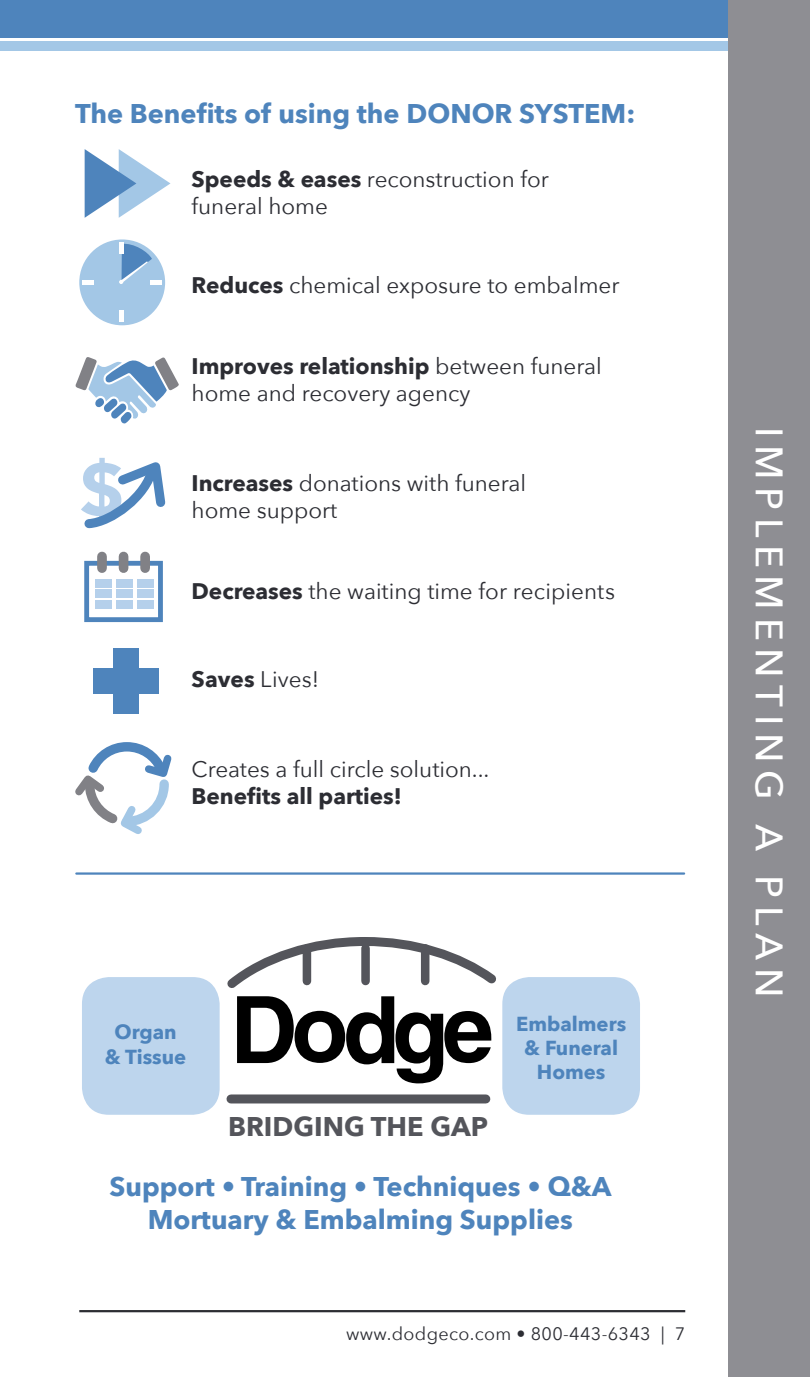
<style>
.page{position:relative;width:810px;height:1377px;background:#fff}
.page>*{position:absolute;margin:0;border:0;box-sizing:border-box;transform-origin:0 0}
.t1{font:500 38.25px "Avenir Next";letter-spacing:.2em;color:#fff}
.t2{font:700 27px/32.4px "Avenir Next";color:#4e84bc;text-align:center}
.t3{font:700 27px "Avenir Next";color:#54555b}
.t4{font:22.5px/27px "Avenir Next";color:#2c2d33}
.t5{font:700 22.5px "Avenir Next";color:#2c2d33}
.t6{font:700 20.25px/24.3px "Avenir Next";color:#4e84bc;text-align:center}
.t7{font:18px "Avenir Next";letter-spacing:.02em;color:#2c2d33}
.s1{font-weight:700}
</style>
<div class="page">
<div style="left:0;top:42px;width:771px;height:9px;background:#a3c7e6"></div>
<div style="left:0;top:0;width:754px;height:38px;background:#4e84bc"></div>
<div style="left:728px;top:0;width:82px;height:1377px;background:#8e8e93"></div>
<hr style="left:79px;top:1310px;width:606px;height:2px;background:#2c2d33">
<hr style="left:76px;top:872px;width:608px;height:3px;background:#4e84bc">
<div style="left:79px;top:239px;width:86px;height:86px;background:#a3c7e6;border-radius:50%"></div>
<hr style="left:120px;top:242px;width:4px;height:12px;background:#fff">
<hr style="left:120px;top:310px;width:4px;height:12px;background:#fff">
<div style="left:83px;top:280px;width:11px;height:5px;background:#fff"></div>
<div style="left:150px;top:280px;width:12px;height:5px;background:#fff"></div>
<svg style="left:119px;top:243px;width:33px;height:41px"></svg>
<svg style="left:85px;top:149px;width:86px;height:69px"></svg>
<svg style="left:81px;top:457px;width:85px;height:72px"></svg>
<div style="left:84px;top:561px;width:79px;height:61px;border:5px solid #4e84bc"></div>
<div style="left:97px;top:557px;width:10px;height:11px;background:#818186"></div>
<div style="left:119px;top:557px;width:9px;height:11px;background:#818186"></div>
<div style="left:140px;top:557px;width:10px;height:11px;background:#818186"></div>
<div style="left:95px;top:579px;width:17px;height:8px;background:#b5d0eb"></div>
<div style="left:95px;top:590px;width:17px;height:8px;background:#b5d0eb"></div>
<div style="left:95px;top:600px;width:17px;height:8px;background:#b5d0eb"></div>
<div style="left:116px;top:579px;width:17px;height:8px;background:#b5d0eb"></div>
<div style="left:116px;top:590px;width:17px;height:8px;background:#b5d0eb"></div>
<div style="left:116px;top:600px;width:17px;height:8px;background:#b5d0eb"></div>
<div style="left:137px;top:579px;width:17px;height:8px;background:#b5d0eb"></div>
<div style="left:137px;top:590px;width:17px;height:8px;background:#b5d0eb"></div>
<div style="left:137px;top:600px;width:17px;height:8px;background:#b5d0eb"></div>
<svg style="left:75px;top:742px;width:97px;height:92px"></svg>
<div style="left:113px;top:648px;width:26px;height:66px;background:#4e84bc"></div>
<div style="left:93px;top:668px;width:66px;height:26px;background:#4e84bc"></div>
<svg style="left:76px;top:357px;width:103px;height:67px"></svg>
<div style="left:502px;top:977px;width:138px;height:138px;background:#bdd5ed;border-radius:27px"></div>
<div style="left:82px;top:977px;width:138px;height:138px;background:#bdd5ed;border-radius:27px"></div>
<svg style="left:219px;top:937px;width:285px;height:146px"></svg>
<div style="left:303px;top:948px;width:8px;height:33px;background:#54555b"></div>
<div style="left:421px;top:948px;width:8px;height:33px;background:#54555b"></div>
<div style="left:361px;top:948px;width:9px;height:33px;background:#54555b"></div>
<div style="left:231px;top:1094px;width:255px;height:9px;background:#54555b"></div>
<p class="t2" style="left:75px;top:97px;width:562px">The Benefits of using the DONOR SYSTEM:</p>
<p class="t4" style="left:192px;top:165px;width:359px"><span class="s1">Speeds &amp; eases</span> reconstruction for funeral home</p>
<p class="t4" style="left:192px;top:271px;width:429px"><span class="s1">Reduces</span> chemical exposure to embalmer</p>
<p class="t4" style="left:192px;top:352px;width:412px"><span class="s1">Improves relationship</span> between funeral home and recovery agency</p>
<p class="t4" style="left:192px;top:469px;width:336px"><span class="s1">Increases</span> donations with funeral home support</p>
<p class="t4" style="left:192px;top:577px;width:425px"><span class="s1">Decreases</span> the waiting time for recipients</p>
<p class="t4" style="left:192px;top:664px;width:129px"><span class="s1">Saves</span> Lives!</p>
<p class="t4" style="left:192px;top:754px;width:299px">Creates a full circle solution...</p>
<p class="t5" style="left:192px;top:776px;width:212px">Benefits all parties!</p>
<p class="t6" style="left:105px;top:1020px;width:83px">Organ &amp; Tissue</p>
<p class="t3" style="left:228px;top:1103px;width:262px">BRIDGING THE GAP</p>
<p class="t6" style="left:516px;top:1011px;width:112px">Embalmers &amp; Funeral<br>Homes</p>
<p class="t2" style="left:109px;top:1170px;width:504px">Support • Training • Techniques • Q&amp;A<br>Mortuary &amp; Embalming Supplies</p>
<p class="t7" style="left:346px;top:1318px;width:341px">www.dodgeco.com • 800-443-6343 | 7</p>
<h1 class="t1" style="left:802px;top:427px;width:572px;rotate:90deg">IMPLEMENTING A PLAN</h1>
</div>
